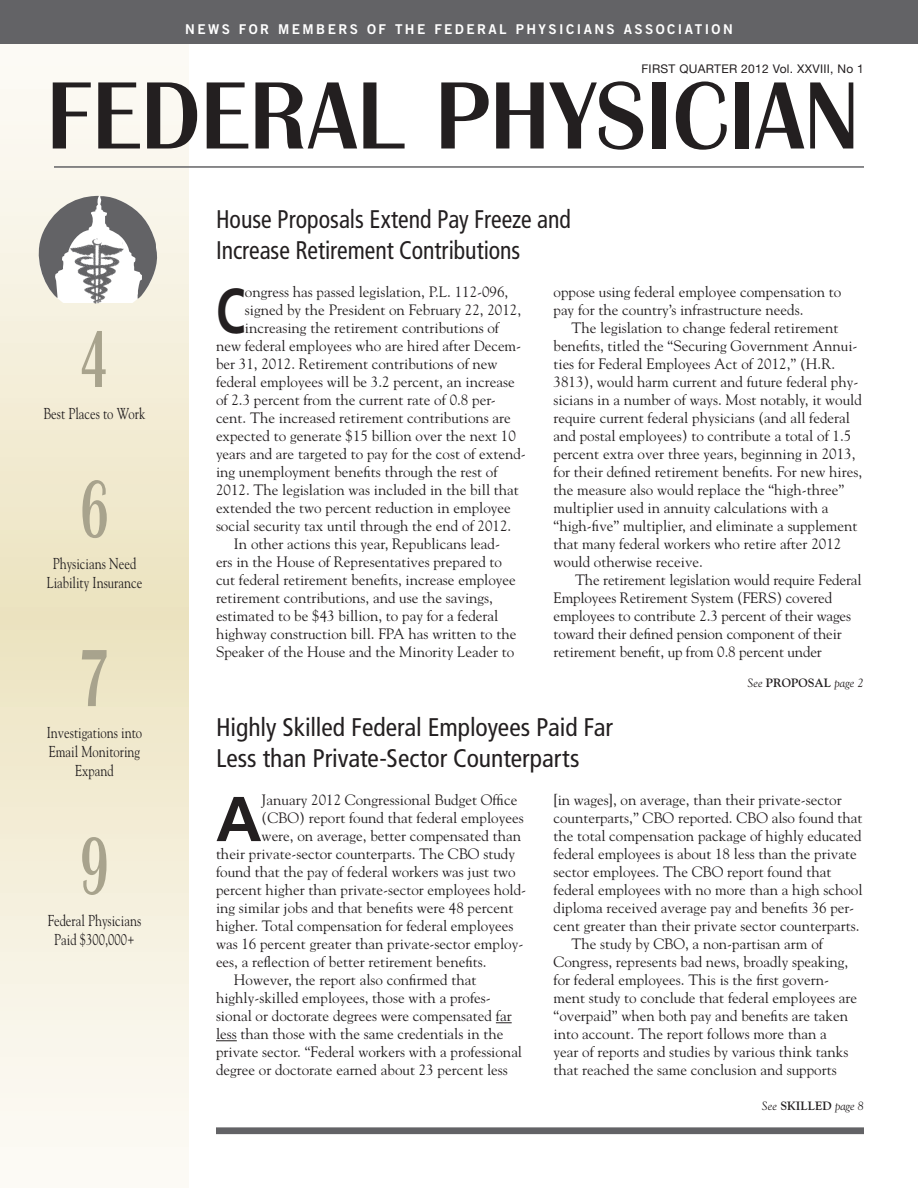
<style>
.page{position:relative;width:918px;height:1188px;background:#fff}
.page>*{position:absolute;margin:0;border:0;box-sizing:border-box;transform-origin:0 0}
.t1{font:500 99px "Britannic T";color:#231f20}
.t2{font:500 84px "Britannic T";color:#a8a38d;scale:.63 1}
.t3{font:700 63.3px "Frutiger";color:#231f20}
.t4{font:700 63.3px "Frutiger";color:#231f20;scale:.75 1}
.t5{font:condensed 25.5px/30.6px "Frutiger";color:#231f20}
.t6{font:condensed 25.5px/30.6px "Frutiger";color:#231f20;scale:.93 1}
.t7{font:15.75px/18.9px "Goudy";color:#231f20;text-align:center;scale:.8 1}
.t8{font:15px/18px "Goudy";color:#231f20}
.t9{font:13.5px "Trade Gothic Bold Two";letter-spacing:.18em;color:#fff}
.t10{font:italic 12px "Goudy";color:#231f20}
.t11{font:12px "Helvetica Neue";letter-spacing:.025em;color:#231f20}
.s1{font-weight:700;font-style:normal}
</style>
<div class="page">
<svg style="left:0;top:43px;width:189px;height:1127px"></svg>
<div style="left:216px;top:1127px;width:648px;height:7px;background:#636366"></div>
<div style="left:0;top:0;width:918px;height:43px;background:#636366"></div>
<hr style="left:54px;top:166px;width:810px;height:2px;background:#636366">
<svg style="left:33px;top:196px;width:126px;height:107px;background:#a7a5a3"></svg>
<img style="left:64px;top:235px;width:70px;height:71px">
<svg style="left:496px;top:1022px;width:16px;height:1px"></svg>
<svg style="left:216px;top:1040px;width:21px;height:1px"></svg>
<p class="t9" style="left:185px;top:21px;width:547px">NEWS FOR MEM BERS OF THE FEDERAL PHYSICIAN S ASSOCIATION</p>
<p class="t11" style="left:641px;top:62px;width:224px">FIRST QUARTER 2012 VOL. XXVIII , NO 1</p>
<h1 class="t1" style="left:46px;top:62px;width:814px">FEDERAL PHYSICIAN</h1>
<h2 class="t2" style="left:80px;top:314px;width:48px">4</h2>
<p class="t7" style="left:44px;top:404px;width:129px">Best Places to Work</p>
<h2 class="t2" style="left:80px;top:464px;width:48px">6</h2>
<p class="t7" style="left:47px;top:554px;width:121px">Physicians Need<br>Liability Insurance</p>
<h2 class="t2" style="left:80px;top:633px;width:48px">7</h2>
<p class="t7" style="left:47px;top:723px;width:121px">Investigations into<br>Email Monitoring<br>Expand</p>
<h2 class="t2" style="left:80px;top:820px;width:48px">9</h2>
<p class="t7" style="left:48px;top:910px;width:118px">Federal Physicians<br>Paid $300,000+</p>
<h3 class="t6" style="left:216px;top:204px;width:383px">House Proposals Extend Pay Freeze and<br>Increase Retirement Contributions</h3>
<h3 class="t4" style="left:216px;top:274px;width:40px">C</h3>
<p class="t8" style="left:245px;top:283px;width:265px">ongress has passed legislation, P.L. 112-096,</p>
<p class="t8" style="left:554px;top:283px;width:289px">oppose using federal employee compensation to pay for the country’s infrastructure needs.</p>
<p class="t8" style="left:554px;top:319px;width:310px;text-indent:18px">The legislation to change federal retirement benefits, titled the “Securing Government Annui&shy;ties for Federal Employees Act of 2012,” (H.R.<br>3813), would harm current and future federal phy&shy;sicians in a number of ways. Most notably, it would require current federal physicians (and all federal and postal employees) to contribute a total of 1.5 percent extra over three years, beginning in 2013, for their defined retirement benefits. For new hires, the measure also would replace the “high-three” multiplier used in annuity calculations with a “high-five” multiplier, and eliminate a supplement that many federal workers who retire after 2012 would otherwise receive.</p>
<p class="t8" style="left:554px;top:571px;width:310px;text-indent:22px">The retirement legislation would require Federal Employees Retirement System (FERS) covered employees to contribute 2.3 percent of their wages toward their defined pension component of their retirement benefit, up from 0.8 percent under</p>
<p class="t10" style="left:748px;top:675px;width:118px">See <span class="s1">PROPOSAL</span> page 2</p>
<p class="t8" style="left:245px;top:301px;width:278px">signed by the President on February 22, 2012,</p>
<p class="t8" style="left:245px;top:319px;width:256px">increasing the retirement contributions of</p>
<p class="t8" style="left:216px;top:337px;width:307px">new federal employees who are hired after Decem-</p>
<p class="t8" style="left:216px;top:355px;width:283px">ber 31, 2012. Retirement contributions of new</p>
<p class="t8" style="left:216px;top:373px;width:300px">federal employees will be 3.2 percent, an increase</p>
<p class="t8" style="left:216px;top:391px;width:281px">of 2.3 percent from the current rate of 0.8 per-</p>
<p class="t8" style="left:216px;top:409px;width:296px">cent. The increased retirement contributions are</p>
<p class="t8" style="left:216px;top:427px;width:301px">expected to generate $15 billion over the next 10</p>
<p class="t8" style="left:216px;top:445px;width:311px">years and are targeted to pay for the cost of extend-</p>
<p class="t8" style="left:216px;top:463px;width:283px">ing unemployment benefits through the rest of</p>
<p class="t8" style="left:216px;top:481px;width:304px">2012. The legislation was included in the bill that</p>
<p class="t8" style="left:216px;top:499px;width:296px">extended the two percent reduction in employee</p>
<p class="t8" style="left:216px;top:517px;width:297px">social security tax until through the end of 2012.</p>
<p class="t8" style="left:234px;top:535px;width:268px">In other actions this year, Republicans lead-</p>
<p class="t8" style="left:216px;top:553px;width:288px">ers in the House of Representatives prepared to</p>
<p class="t8" style="left:216px;top:571px;width:301px">cut federal retirement benefits, increase employee</p>
<p class="t8" style="left:216px;top:589px;width:279px">retirement contributions, and use the savings,</p>
<p class="t8" style="left:216px;top:607px;width:284px">estimated to be $43 billion, to pay for a federal</p>
<p class="t8" style="left:216px;top:625px;width:302px">highway construction bill. FPA has written to the</p>
<p class="t8" style="left:216px;top:643px;width:300px">Speaker of the House and the Minority Leader to</p>
<h3 class="t5" style="left:216px;top:712px;width:399px">Highly Skilled Federal Employees Paid Far<br>Less than Private-Sector Counterparts</h3>
<h3 class="t3" style="left:216px;top:782px;width:47px">A</h3>
<p class="t8" style="left:262px;top:790px;width:257px">January 2012 Congressional Budget Office</p>
<p class="t8" style="left:554px;top:790px;width:290px">[in wages], on average, than their private-sector</p>
<p class="t8" style="left:554px;top:808px;width:311px">counterparts,” CBO reported. CBO also found that</p>
<p class="t8" style="left:554px;top:826px;width:310px">the total compensation package of highly educated</p>
<p class="t8" style="left:554px;top:844px;width:305px">federal employees is about 18 less than the private</p>
<p class="t8" style="left:554px;top:862px;width:279px">sector employees. The CBO report found that</p>
<p class="t8" style="left:554px;top:880px;width:311px">federal employees with no more than a high school</p>
<p class="t8" style="left:554px;top:898px;width:302px">diploma received average pay and benefits 36 per-</p>
<p class="t8" style="left:554px;top:916px;width:308px">cent greater than their private sector counterparts.</p>
<p class="t8" style="left:571px;top:934px;width:253px">The study by CBO, a non-partisan arm of</p>
<p class="t8" style="left:554px;top:952px;width:296px">Congress, represents bad news, broadly speaking,</p>
<p class="t8" style="left:554px;top:970px;width:277px">for federal employees. This is the first govern-</p>
<p class="t8" style="left:554px;top:988px;width:305px">ment study to conclude that federal employees are</p>
<p class="t8" style="left:554px;top:1006px;width:296px">“overpaid” when both pay and benefits are taken</p>
<p class="t8" style="left:554px;top:1024px;width:275px">into account. The report follows more than a</p>
<p class="t8" style="left:554px;top:1042px;width:296px">year of reports and studies by various think tanks</p>
<p class="t8" style="left:554px;top:1060px;width:285px">that reached the same conclusion and supports</p>
<p class="t8" style="left:262px;top:808px;width:264px">(CBO) report found that federal employees</p>
<p class="t8" style="left:262px;top:826px;width:261px">were, on average, better compensated than</p>
<p class="t8" style="left:216px;top:844px;width:301px">their private-sector counterparts. The CBO study</p>
<p class="t8" style="left:216px;top:862px;width:301px">found that the pay of federal workers was just two</p>
<p class="t8" style="left:216px;top:880px;width:312px">percent higher than private-sector employees hold-</p>
<p class="t8" style="left:216px;top:898px;width:299px">ing similar jobs and that benefits were 48 percent</p>
<p class="t8" style="left:216px;top:916px;width:299px">higher. Total compensation for federal employees</p>
<p class="t8" style="left:216px;top:934px;width:309px">was 16 percent greater than private-sector employ-</p>
<p class="t8" style="left:216px;top:952px;width:272px">ees, a reflection of better retirement benefits.</p>
<p class="t8" style="left:234px;top:970px;width:244px">However, the report also confirmed that</p>
<p class="t8" style="left:216px;top:988px;width:276px">highly-skilled employees, those with a profes-</p>
<p class="t8" style="left:216px;top:1006px;width:297px">sional or doctorate degrees were compensated far</p>
<p class="t8" style="left:216px;top:1024px;width:289px">less than those with the same credentials in the</p>
<p class="t8" style="left:216px;top:1042px;width:308px">private sector. “Federal workers with a professional</p>
<p class="t8" style="left:216px;top:1060px;width:293px">degree or doctorate earned about 23 percent less</p>
<p class="t10" style="left:762px;top:1099px;width:103px">See <span class="s1">SKILLED</span> page 8</p>
</div>
